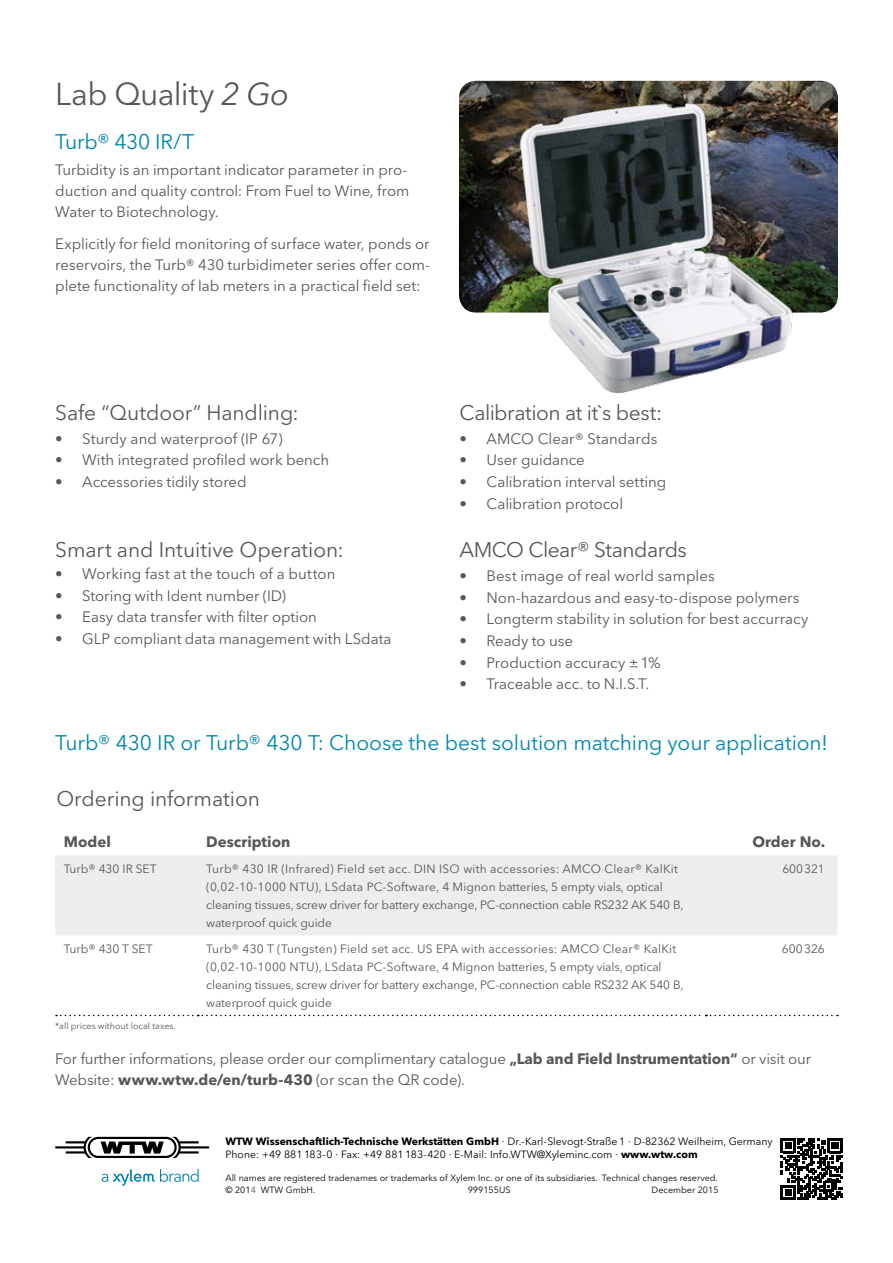
<style>
.page{position:relative;width:893px;height:1263px;background:#fff}
.page>*{position:absolute;margin:0;border:0;box-sizing:border-box;transform-origin:0 0}
.t1{font:31.5px "Avenir Next LT Pro";letter-spacing:-.02em;color:#575756}
.t2{font:21px "Avenir Next LT Pro";letter-spacing:-.005em;color:#575756}
.t3{font:21px "Avenir Next LT Pro";letter-spacing:-.005em;color:#0085b0}
.t4{font:21px "Avenir Next LT Pro";letter-spacing:-.025em;color:#575756}
.t5{font:15px/21px "Avenir Next LT Pro";letter-spacing:-.005em;color:#575756}
.t6{font:700 15px "Avenir Next LT Pro";color:#575756}
.t7{font:12px/18px "Avenir Next LT Pro";letter-spacing:-.01em;color:#575756}
.t8{font:10.5px/13.5px "Avenir Next LT Pro";color:#000}
.t9{font:9px/12px "Avenir Next LT Pro";color:#000}
.t10{font:9px "Avenir Next LT Pro";color:#575756}
.s1{font-style:italic}
.s2{font-weight:700}
.s3{color:#575756}
</style>
<div class="page">
<svg style="left:102px;top:1169px;width:97px;height:17px"></svg>
<svg style="left:55px;top:1137px;width:154px;height:21px"></svg>
<div style="left:55px;top:855px;width:783px;height:80px;background:#ededed"></div>
<svg style="left:56px;top:1015px;width:782px;height:1px"></svg>
<svg style="left:781px;top:1138px;width:61px;height:62px"></svg>
<img style="left:459px;top:81px;width:379px;height:232px">
<img style="left:502px;top:91px;width:295px;height:302px">
<h1 class="t1" style="left:55px;top:75px;width:235px">Lab Quality <span class="s1">2 Go</span></h1>
<h2 class="t3" style="left:55px;top:130px;width:140px">Turb® 430 IR/T</h2>
<p class="t5" style="left:55px;top:159px;width:356px">Turbidity is an important indicator parameter in pro&shy;duction and quality control: From Fuel to Wine, from<br>Water to Biotechnology.</p>
<p class="t5" style="left:55px;top:233px;width:376px;text-align:justify">Explicitly for field monitoring of surface water, ponds or reservoirs, the Turb® 430 turbidimeter series offer com&shy;plete functionality of lab meters in a practical field set:</p>
<h2 class="t2" style="left:55px;top:400px;width:245px">Safe “Qutdoor” Handling:</h2>
<p class="t5" style="left:55px;top:428px;width:229px">• Sturdy and waterproof (IP 67)</p>
<p class="t5" style="left:55px;top:449px;width:275px">• With integrated profiled work bench</p>
<p class="t5" style="left:55px;top:471px;width:193px">• Accessories tidily stored</p>
<h2 class="t2" style="left:55px;top:538px;width:290px">Smart and Intuitive Operation:</h2>
<p class="t5" style="left:55px;top:563px;width:282px">• Working fast at the touch of a button</p>
<p class="t5" style="left:55px;top:585px;width:232px">• Storing with Ident number (ID)</p>
<p class="t5" style="left:55px;top:607px;width:263px">• Easy data transfer with filter option</p>
<p class="t5" style="left:55px;top:628px;width:338px">• GLP compliant data management with LSdata</p>
<h2 class="t2" style="left:459px;top:400px;width:204px">Calibration at it`s best:</h2>
<p class="t5" style="left:459px;top:428px;width:199px">• AMCO Clear® Standards</p>
<p class="t5" style="left:459px;top:449px;width:127px">• User guidance</p>
<p class="t5" style="left:459px;top:471px;width:208px">• Calibration interval setting</p>
<p class="t5" style="left:459px;top:493px;width:165px">• Calibration protocol</p>
<h2 class="t4" style="left:459px;top:538px;width:229px">AMCO Clear® Standards</h2>
<p class="t5" style="left:459px;top:565px;width:257px">• Best image of real world samples</p>
<p class="t5" style="left:459px;top:587px;width:342px">• Non-hazardous and easy-to-dispose polymers</p>
<p class="t5" style="left:459px;top:609px;width:350px">• Longterm stability in solution for best accurracy</p>
<p class="t5" style="left:459px;top:630px;width:115px">• Ready to use</p>
<p class="t5" style="left:459px;top:652px;width:203px">• Production accuracy ±1%</p>
<p class="t5" style="left:459px;top:674px;width:191px">• Traceable acc. to N.I.S.T.</p>
<h2 class="t3" style="left:55px;top:730px;width:774px">Turb® 430 IR or Turb® 430 T: Choose the best solution matching your application!</h2>
<h2 class="t2" style="left:56px;top:786px;width:205px">Ordering information</h2>
<p class="t6" style="left:64px;top:832px;width:49px">Model</p>
<p class="t6" style="left:206px;top:832px;width:86px">Description</p>
<p class="t6" style="left:752px;top:832px;width:74px">Order No.</p>
<p class="t7" style="left:64px;top:860px;width:94px">Turb® 430 IR SET</p>
<p class="t7" style="left:206px;top:860px;width:479px">Turb® 430 IR (Infrared) Field set acc. DIN ISO with accessories: AMCO Clear® KalKit (0,02-10-1000 NTU), LSdata PC-Software, 4 Mignon batteries, 5 empty vials, optical cleaning tissues, screw driver for battery exchange, PC-connection cable RS232 AK 540 B, waterproof quick guide</p>
<p class="t7" style="left:782px;top:860px;width:44px">600321</p>
<p class="t7" style="left:64px;top:940px;width:90px">Turb® 430 T SET</p>
<p class="t7" style="left:206px;top:940px;width:479px">Turb® 430 T (Tungsten) Field set acc. US EPA with accessories: AMCO Clear® KalKit (0,02-10-1000 NTU), LSdata PC-Software, 4 Mignon batteries, 5 empty vials, optical cleaning tissues, screw driver for battery exchange, PC-connection cable RS232 AK 540 B, waterproof quick guide</p>
<p class="t7" style="left:782px;top:940px;width:45px">600326</p>
<p class="t10" style="left:55px;top:1020px;width:122px">*all prices without local taxes.</p>
<p class="t5" style="left:55px;top:1048px;width:757px">For further informations, please order our complimentary catalogue <span class="s2">„Lab and Field Instrumentation“</span> or visit our<br>Website: <span class="s2">www.wtw.de/en/turb-430</span> (or scan the QR code).</p>
<p class="t8" style="left:225px;top:1134px;width:549px"><span class="s2">WTW Wissenschaftlich-Technische Werkstätten GmbH</span> · Dr.-Karl-Slevogt-Straße 1 · D-82362 Weilheim, Germany<br>Phone: +49 881 183-0 · Fax: +49 881 183-420 · E-Mail: Info.WTW@Xyleminc.com · <span class="s2">www.wtw.com</span></p>
<p class="t9" style="left:225px;top:1172px;width:494px">All names are registered tradenames or trademarks of Xylem Inc. or one of its subsidiaries. Technical changes reserved. © 201<span class="s3">4</span> WTW GmbH.</p>
<p class="t9" style="left:468px;top:1184px;width:44px">999155US</p>
<p class="t9" style="left:652px;top:1184px;width:69px">December 2015</p>
</div>
